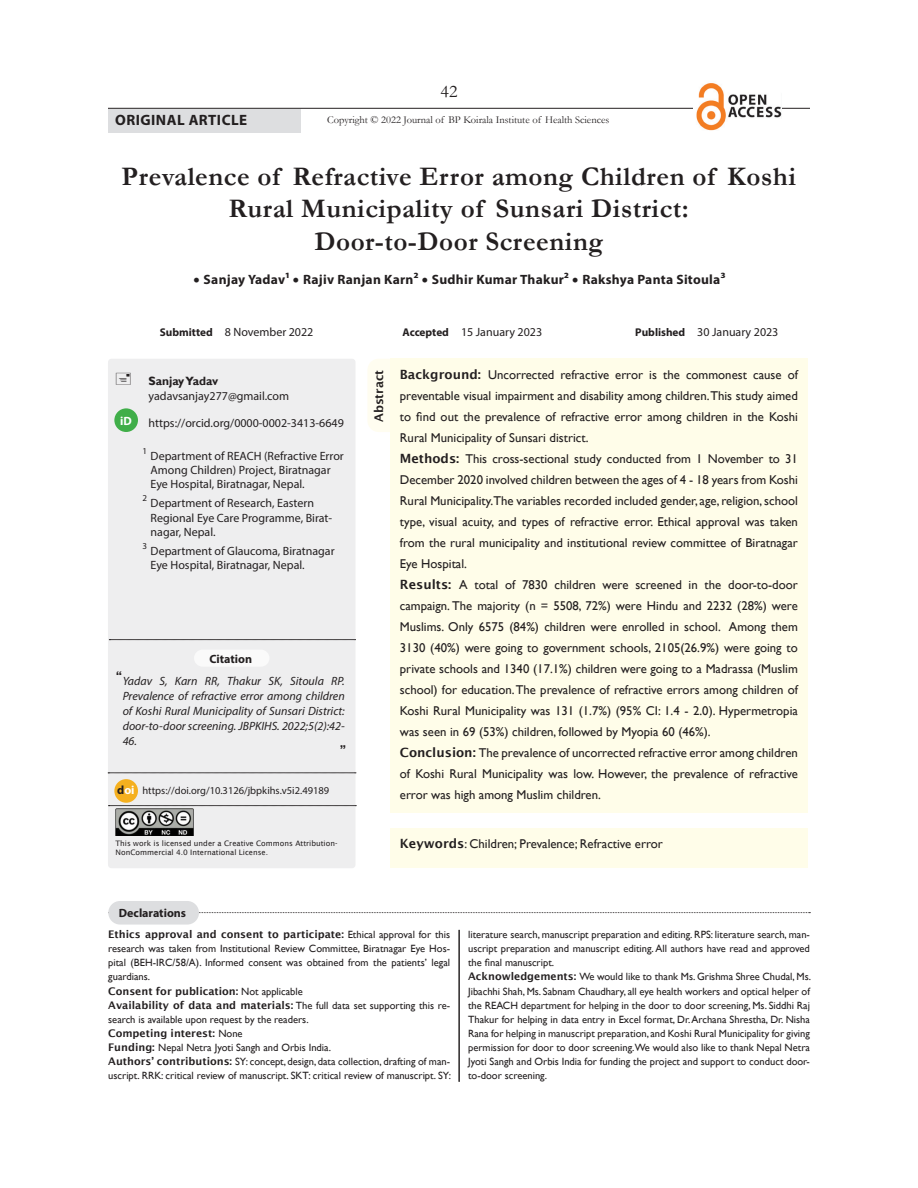
<style>
.page{position:relative;width:918px;height:1188px;background:#fff}
.page>*{position:absolute;margin:0;border:0;box-sizing:border-box;transform-origin:0 0}
.Title_of_Article{font:700 27px/32.4px "Garamond";letter-spacing:.02em;color:#231f20;text-align:center}
.t1{font:18px "Garamond";color:#231f20}
.type_of_article_styl{font:700 15px "Myriad Pro";letter-spacing:.03em;color:#231f20}
.Authors{font:700 13.5px "Myriad Pro";letter-spacing:.02em;color:#231f20}
.Abstract_Text_OA{font:12.75px/21px "Gill Sans";color:#231f20;text-align:justify}
.Abstract_Text{font:12.75px "Gill Sans";color:#231f20}
.Abstract_Text_OA-2{font:600 12.75px "Lucida Sans";color:#231f20}
.Abstract_Text_OA-3{font:12px/14.4px "Myriad Pro";color:#231f20}
.Abstract_Text_OA-4{font:italic 12px/15px "Myriad Pro";color:#231f20;text-align:justify}
.t2{font:700 12px "Myriad Pro";color:#231f20}
.Empty_Cell_Gill_Sans{font:700 12px "Gill Sans";color:#231f20}
.Abstract_Text_OA-5{font:600 12px "Lucida Sans";color:#231f20}
.t3{font:700 12px "Myriad Pro";color:#fff}
.Abstract_Text_OA-6{font:700 11.25px "Myriad Pro";color:#231f20}
.Acknowledgement_Mini{font:10.5px/14.1px "Gill Sans";color:#231f20;text-align:justify}
.Copyright_text{font:10.5px "Garamond";color:#231f20}
.Acknowledgement_Mini-2{font:600 10.5px "Lucida Sans";color:#231f20}
.t4{font:10.5px "Myriad Pro";color:#231f20}
.Abstract_Text_OA-7{font:9px "Myriad Pro";color:#231f20}
.t5{font:7.5px/9px "Lucida Sans";color:#231f20}
.s1{color:#231f20}
.s2{font-family:"Lucida Sans";font-weight:600}
.s3{font-family:"Gill Sans";font-weight:400}
</style>
<div class="page">
<div style="left:108px;top:359px;width:248px;height:509px;background:#eeeeef;border-radius:4px"></div>
<div style="left:108px;top:109px;width:193px;height:24px;background:#dddee0"></div>
<svg style="left:199px;top:912px;width:611px;height:1px"></svg>
<div style="left:390px;top:828px;width:418px;height:40px;background:#fffde9"></div>
<hr style="left:108px;top:108px;width:702px;height:1px;background:#231f20">
<img style="left:694px;top:83px;width:88px;height:48px">
<svg style="left:109px;top:639px;width:247px;height:1px"></svg>
<svg style="left:108px;top:773px;width:248px;height:1px"></svg>
<svg style="left:108px;top:805px;width:248px;height:1px"></svg>
<hr style="left:459px;top:930px;width:1px;height:152px;background:#231f20">
<div style="left:108px;top:901px;width:91px;height:24px;background:#dddee0;border-radius:12px"></div>
<div style="left:390px;top:359px;width:418px;height:454px;background:#fffde9"></div>
<div style="left:368px;top:359px;width:22px;height:73px;background:#fffdf0"></div>
<div style="left:114px;top:408px;width:24px;height:24px;background:#40ae49;border-radius:50%"></div>
<div style="left:114px;top:779px;width:24px;height:24px;background:#f5b01f;border-radius:50%"></div>
<img style="left:116px;top:809px;width:77px;height:27px">
<div style="left:194px;top:650px;width:76px;height:17px;background:#fafafa;border-radius:9px"></div>
<p class="type_of_article_styl" style="left:115px;top:110px;width:133px">ORIGINAL ARTICLE</p>
<h2 class="t1" style="left:441px;top:79px;width:18px">42</h2>
<p class="Copyright_text" style="left:327px;top:112px;width:284px">Copyright © 2022 Journal of BP Koirala Institute of Health Sciences</p>
<p class="Title_of_Article" style="left:122px;top:160px;width:676px">Prevalence of Refractive Error among Children of Koshi<br>Rural Municipality of Sunsari District:</p>
<p class="Title_of_Article" style="left:314px;top:225px;width:290px">Door-to-Door Screening</p>
<p class="Authors" style="left:193px;top:271px;width:533px">• Sanjay Yadav1 • Rajiv Ranjan Karn2 • Sudhir Kumar Thakur2 • Rakshya Panta Sitoula3</p>
<p class="Abstract_Text_OA-6" style="left:160px;top:325px;width:54px">Submitted</p>
<p class="Abstract_Text_OA-3" style="left:225px;top:325px;width:90px">8 November 2022</p>
<p class="Abstract_Text_OA-6" style="left:403px;top:325px;width:48px">Accepted</p>
<p class="Abstract_Text_OA-3" style="left:461px;top:325px;width:83px">15 January 2023</p>
<p class="Abstract_Text_OA-6" style="left:635px;top:325px;width:52px">Published</p>
<p class="Abstract_Text_OA-3" style="left:697px;top:325px;width:83px">30 January 2023</p>
<p class="t3" style="left:120px;top:413px;width:13px">iD</p>
<p class="Empty_Cell_Gill_Sans" style="left:149px;top:373px;width:71px">Sanjay Yadav</p>
<p class="Abstract_Text_OA-3" style="left:149px;top:389px;width:142px">yadavsanjay277@gmail.com</p>
<p class="Abstract_Text_OA-3" style="left:149px;top:415px;width:197px">https://orcid.org/0000-0002-3413-6649</p>
<p class="Abstract_Text_OA-7" style="left:143px;top:445px;width:6px">1</p>
<p class="Abstract_Text_OA-3" style="left:151px;top:448px;width:195px">Department of REACH (Refractive Error<br>Among Children) Project, Biratnagar<br>Eye Hospital, Biratnagar, Nepal.</p>
<p class="Abstract_Text_OA-7" style="left:143px;top:493px;width:6px">2</p>
<p class="Abstract_Text_OA-3" style="left:151px;top:496px;width:183px">Department of Research, Eastern<br>Regional Eye Care Programme, Birat&shy;nagar, Nepal.</p>
<p class="Abstract_Text_OA-7" style="left:143px;top:540px;width:6px">3</p>
<p class="Abstract_Text_OA-3" style="left:151px;top:544px;width:186px">Department of Glaucoma, Biratnagar<br>Eye Hospital, Biratnagar, Nepal.</p>
<p class="t2" style="left:209px;top:651px;width:44px">Citation</p>
<p class="Abstract_Text_OA-2" style="left:116px;top:669px;width:7px">“</p>
<p class="Abstract_Text_OA-4" style="left:123px;top:673px;width:224px">Yadav S, Karn RR, Thakur SK, Sitoula RP.<br>Prevalence of refractive error among children of Koshi Rural Municipality of Sunsari District: door-to-door screening. JBPKIHS. 2022;5(2):42- 46.</p>
<p class="Abstract_Text_OA-2" style="left:340px;top:743px;width:7px">”</p>
<p class="t3" style="left:117px;top:782px;width:19px"><span class="s1">d</span>oi</p>
<p class="t4" style="left:143px;top:784px;width:188px">https://doi.org/10.3126/jbpkihs.v5i2.49189</p>
<p class="t5" style="left:116px;top:838px;width:223px">This work is licensed under a Creative Commons Attribution-<br>NonCommercial 4.0 International License.</p>
<p class="t2" style="left:119px;top:905px;width:69px">Declarations</p>
<p class="Abstract_Text_OA-5" style="left:372px;top:422px;width:54px;rotate:-90deg">Abstract</p>
<p class="Abstract_Text_OA" style="left:400px;top:364px;width:399px"><span class="s2">Background:</span> Uncorrected refractive error is the commonest cause of preventable visual impairment and disability among children. This study aimed to find out the prevalence of refractive error among children in the Koshi Rural Municipality of Sunsari district.</p>
<p class="Abstract_Text_OA" style="left:400px;top:448px;width:399px"><span class="s2">Methods:</span> This cross-sectional study conducted from 1 November to 31<br>December 2020 involved children between the ages of 4 - 18 years from Koshi Rural Municipality.The variables recorded included gender, age, religion, school type, visual acuity, and types of refractive error. Ethical approval was taken from the rural municipality and institutional review committee of Biratnagar Eye Hospital.</p>
<p class="Abstract_Text_OA" style="left:400px;top:574px;width:399px"><span class="s2">Results:</span> A total of 7830 children were screened in the door-to-door campaign. The majority (n = 5508, 72%) were Hindu and 2232 (28%) were Muslims. Only 6575 (84%) children were enrolled in school. Among them 3130 (40%) were going to government schools, 2105(26.9%) were going to private schools and 1340 (17.1%) children were going to a Madrassa (Muslim school) for education. The prevalence of refractive errors among children of Koshi Rural Municipality was 131 (1.7%) (95% CI: 1.4 - 2.0). Hypermetropia was seen in 69 (53%) children, followed by Myopia 60 (46%).</p>
<p class="Abstract_Text_OA" style="left:400px;top:742px;width:399px"><span class="s2">Conclusion:</span> The prevalence of uncorrected refractive error among children of Koshi Rural Municipality was low. However, the prevalence of refractive error was high among Muslim children.</p>
<p class="Abstract_Text" style="left:400px;top:837px;width:264px"><span class="s2">Keywords</span>: Children; Prevalence; Refractive error</p>
<p class="Acknowledgement_Mini" style="left:108px;top:928px;width:343px"><span class="s2">Ethics approval and consent to participate:</span> Ethical approval for this research was taken from Institutional Review Committee, Biratnagar Eye Hos&shy;pital (BEH-IRC/58/A). Informed consent was obtained from the patients’ legal guardians.</p>
<p class="Acknowledgement_Mini-2" style="left:108px;top:985px;width:196px">Consent for publication: <span class="s3">Not applicable</span></p>
<p class="Acknowledgement_Mini" style="left:108px;top:998px;width:343px"><span class="s2">Availability of data and materials:</span> The full data set supporting this re&shy;search is available upon request by the readers.</p>
<p class="Acknowledgement_Mini-2" style="left:108px;top:1027px;width:136px">Competing interest: <span class="s3">None</span></p>
<p class="Acknowledgement_Mini" style="left:108px;top:1041px;width:224px"><span class="s2">Funding:</span> Nepal Netra Jyoti Sangh and Orbis India.</p>
<p class="Acknowledgement_Mini" style="left:108px;top:1055px;width:344px"><span class="s2">Authors’ contributions:</span> SY: concept, design, data collection, drafting of man&shy;uscript. RRK: critical review of manuscript. SKT: critical review of manuscript. SY:</p>
<p class="Acknowledgement_Mini" style="left:468px;top:928px;width:343px">literature search, manuscript preparation and editing. RPS: literature search, man&shy;uscript preparation and manuscript editing. All authors have read and approved the final manuscript.</p>
<p class="Acknowledgement_Mini" style="left:468px;top:970px;width:344px"><span class="s2">Acknowledgements:</span> We would like to thank Ms. Grishma Shree Chudal, Ms.<br>Jibachhi Shah, Ms. Sabnam Chaudhary, all eye health workers and optical helper of the REACH department for helping in the door to door screening, Ms. Siddhi Raj Thakur for helping in data entry in Excel format, Dr. Archana Shrestha, Dr. Nisha Rana for helping in manuscript preparation, and Koshi Rural Municipality for giving permission for door to door screening.We would also like to thank Nepal Netra Jyoti Sangh and Orbis India for funding the project and support to conduct door&shy;to-door screening.</p>
</div>
